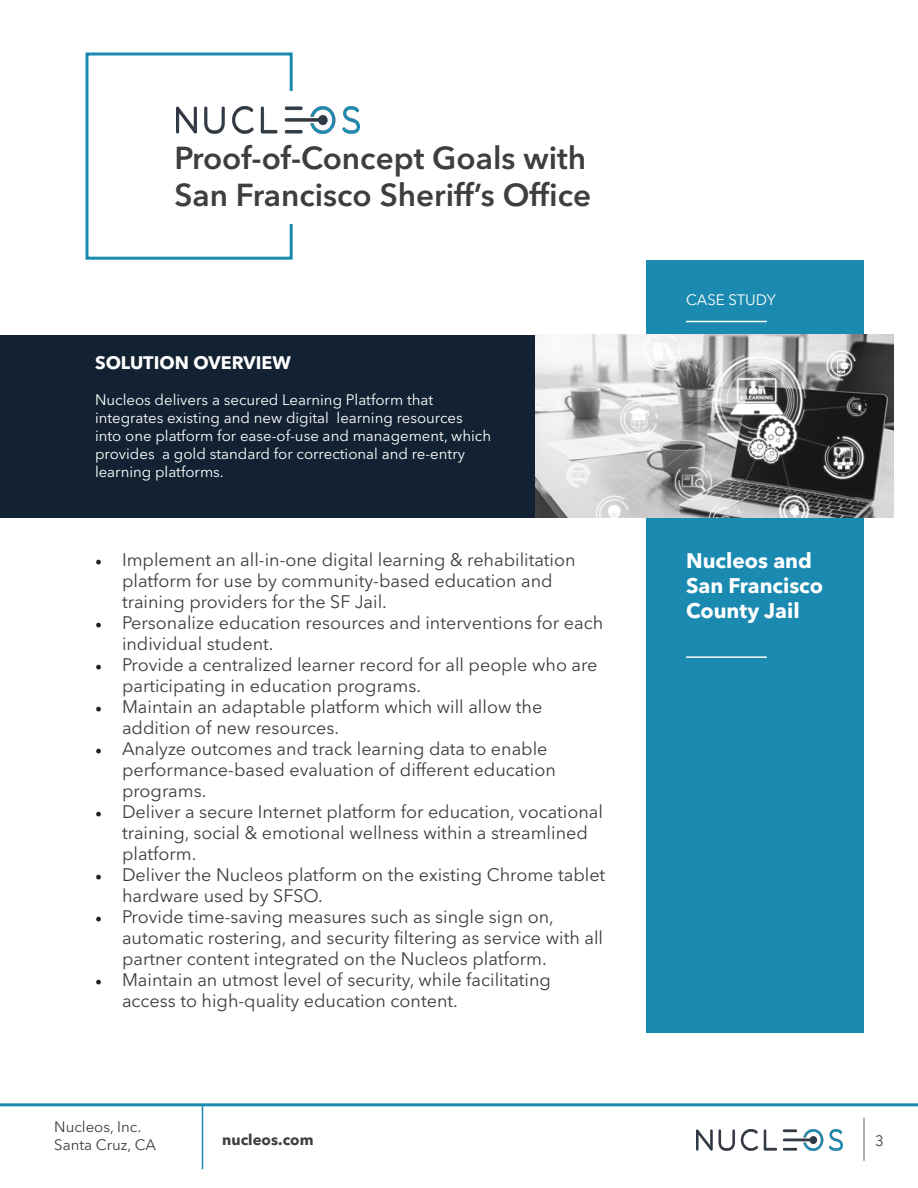
<style>
.page{position:relative;width:918px;height:1188px;background:#fff}
.page>*{position:absolute;margin:0;border:0;box-sizing:border-box;transform-origin:0 0}
.t1{font:600 31.5px/37.8px "Avenir Next Cyr";color:#3e3e3f}
.t2{font:700 21px/25.2px "Avenir Next Cyr";color:#fff}
.t3{font:18px/21px "Avenir Next Cyr";color:#3e3e3f}
.t4{font:700 18px "Avenir Next Cyr";color:#fff}
.t5{font:15px/18px "Avenir Next Cyr";color:#fff}
.t6{font:15px/18px "Avenir Next Cyr";color:#3e3e3f}
.t7{font:700 15px "Avenir Next Cyr";color:#3e3e3f}
.s1{font-family:"Minion Pro";color:#231f20}
</style>
<div class="page">
<img style="left:697px;top:1130px;width:146px;height:21px">
<hr style="left:0;top:1103px;width:918px;height:3px;background:#1a8ab1">
<hr style="left:202px;top:1105px;width:1px;height:64px;background:#1a8ab1">
<div style="left:86px;top:52px;width:207px;height:208px;border:3px solid #1a8ab1"></div>
<div style="left:112px;top:91px;width:642px;height:133px;background:#fff"></div>
<hr style="left:863px;top:1118px;width:2px;height:43px;background:#919396">
<div style="left:646px;top:260px;width:217px;height:772px;background:#1a8ab1"></div>
<hr style="left:686px;top:656px;width:81px;height:2px;background:#fff">
<hr style="left:686px;top:321px;width:81px;height:1px;background:#fff">
<div style="left:0;top:335px;width:894px;height:182px;background:#122232"></div>
<img style="left:536px;top:335px;width:358px;height:182px">
<img style="left:176px;top:107px;width:184px;height:26px">
<h1 class="t1" style="left:174px;top:139px;width:418px">Proof-of-Concept Goals with<br>San Francisco Sheriff’s Office</h1>
<p class="t4" style="left:95px;top:351px;width:197px">SOLUTION OVERVIEW</p>
<p class="t5" style="left:95px;top:390px;width:398px">Nucleos delivers a secured Learning Platform that integrates existing and new digital learning resources into one platform for ease-of-use and management, which provides a gold standard for correctional and re-entry learning platforms.</p>
<p class="t3" style="left:122px;top:549px;width:455px;text-indent:-27px"><span class="s1">•</span> Implement an all-in-one digital learning &amp; rehabilitation platform for use by community-based education and training providers for the SF Jail.</p>
<p class="t3" style="left:122px;top:612px;width:483px;text-indent:-27px"><span class="s1">•</span> Personalize education resources and interventions for each individual student.</p>
<p class="t3" style="left:122px;top:654px;width:477px;text-indent:-27px"><span class="s1">•</span> Provide a centralized learner record for all people who are participating in education programs.</p>
<p class="t3" style="left:122px;top:696px;width:422px;text-indent:-27px"><span class="s1">•</span> Maintain an adaptable platform which will allow the addition of new resources.</p>
<p class="t3" style="left:122px;top:738px;width:435px;text-indent:-27px"><span class="s1">•</span> Analyze outcomes and track learning data to enable performance-based evaluation of different education programs.</p>
<p class="t3" style="left:122px;top:801px;width:482px;text-indent:-27px"><span class="s1">•</span> Deliver a secure Internet platform for education, vocational training, social &amp; emotional wellness within a streamlined platform.</p>
<p class="t3" style="left:122px;top:864px;width:485px;text-indent:-27px"><span class="s1">•</span> Deliver the Nucleos platform on the existing Chrome tablet hardware used by SFSO.</p>
<p class="t3" style="left:122px;top:906px;width:483px;text-indent:-27px"><span class="s1">•</span> Provide time-saving measures such as single sign on, automatic rostering, and security filtering as service with all partner content integrated on the Nucleos platform.</p>
<p class="t3" style="left:122px;top:969px;width:430px;text-indent:-27px"><span class="s1">•</span> Maintain an utmost level of security, while facilitating access to high-quality education content.</p>
<p class="t6" style="left:54px;top:1118px;width:103px">Nucleos, Inc.<br>Santa Cruz, CA</p>
<p class="t7" style="left:222px;top:1131px;width:93px">nucleos.com</p>
<p class="t5" style="left:686px;top:290px;width:91px">CASE STUDY</p>
<p class="t2" style="left:686px;top:548px;width:139px">Nucleos and<br>San Francisco<br>County Jail</p>
<p class="t6" style="left:875px;top:1132px;width:10px">3</p>
</div>
